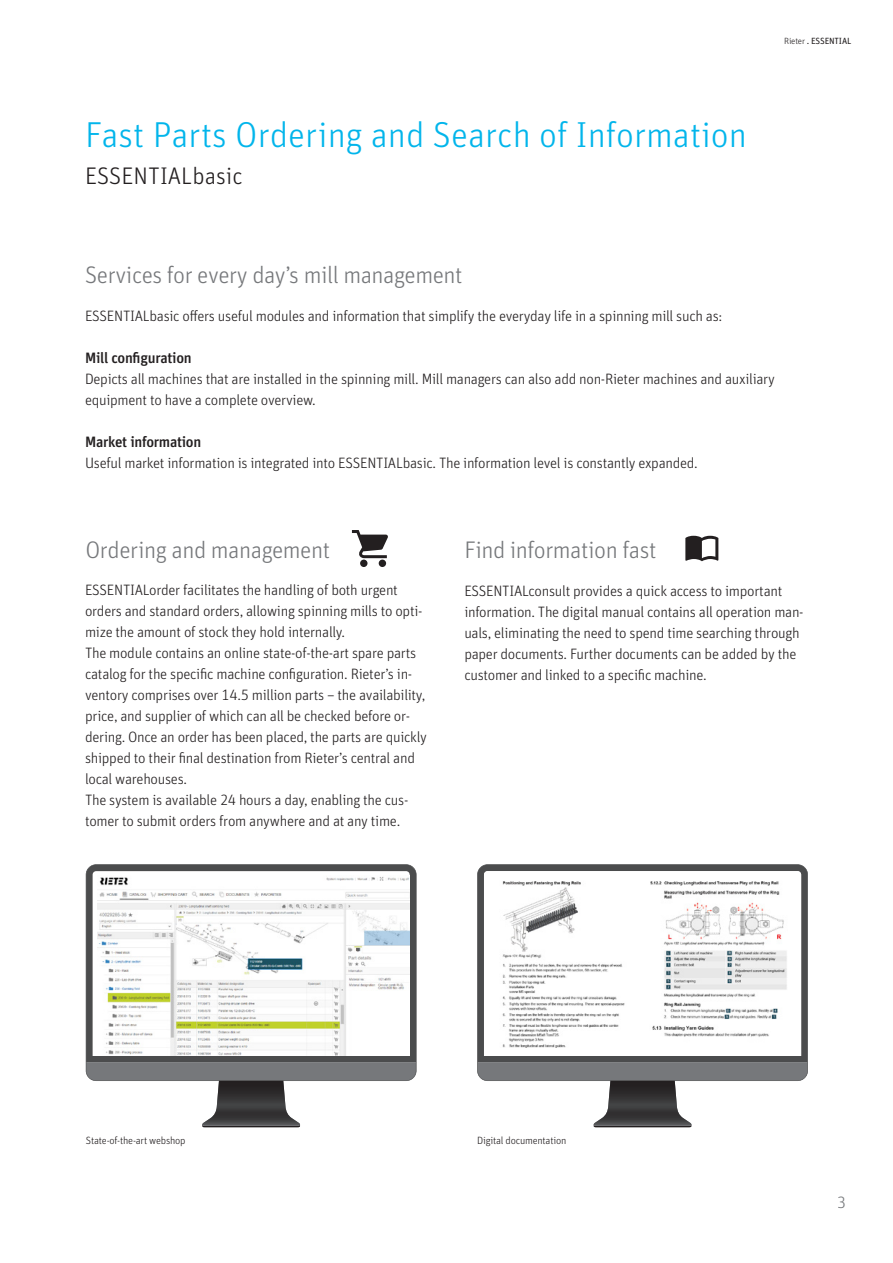
<style>
.page{position:relative;width:893px;height:1263px;background:#fff}
.page>*{position:absolute;margin:0;border:0;box-sizing:border-box;transform-origin:0 0}
.t1{font:300 36px "Unit Pro";color:#02b5eb}
.t2{font:300 24px "Unit Pro";letter-spacing:-.02em;color:#76787b}
.t3{font:300 24px "Unit Pro";color:#231f20}
.t4{font:300 16.5px "Unit Pro";color:#76787b}
.t5{font:300 15px/21px "Unit Pro";letter-spacing:-.02em;color:#231f20}
.t6{font:500 15px "Unit Pro";letter-spacing:-.02em;color:#231f20}
.t7{font:300 10.5px "Unit Pro";letter-spacing:-.02em;color:#231f20}
.t8{font:9px "Unit Pro";letter-spacing:-.02em;color:#231f20}
.s1{font-weight:300}
</style>
<div class="page">
<svg style="left:86px;top:864px;width:330px;height:198px;background:#505152"></svg>
<svg style="left:86px;top:1062px;width:330px;height:65px"></svg>
<svg style="left:477px;top:864px;width:331px;height:198px;background:#515253"></svg>
<svg style="left:477px;top:1062px;width:331px;height:65px"></svg>
<svg style="left:93px;top:871px;width:317px;height:185px"></svg>
<img style="left:98px;top:876px;width:312px;height:180px">
<img style="left:484px;top:871px;width:317px;height:185px">
<div style="left:360px;top:560px;width:7px;height:7px;background:#231f20;border-radius:50%"></div>
<div style="left:379px;top:560px;width:7px;height:7px;background:#231f20;border-radius:50%"></div>
<svg style="left:352px;top:530px;width:36px;height:28px"></svg>
<svg style="left:685px;top:536px;width:33px;height:25px"></svg>
<h1 class="t1" style="left:85px;top:109px;width:663px">Fast Parts Ordering and Search of Information</h1>
<h2 class="t3" style="left:85px;top:159px;width:159px">ESSENTIALbasic</h2>
<p class="t8" style="left:784px;top:34px;width:69px"><span class="s1">Rieter</span> . ESSENTIAL</p>
<h2 class="t2" style="left:85px;top:258px;width:379px">Services for every day’s mill management</h2>
<p class="t5" style="left:85px;top:304px;width:639px">ESSENTIALbasic offers useful modules and information that simplify the everyday life in a spinning mill such as:</p>
<p class="t6" style="left:85px;top:346px;width:108px">Mill configuration</p>
<p class="t5" style="left:85px;top:367px;width:691px">Depicts all machines that are installed in the spinning mill. Mill managers can also add non-Rieter machines and auxiliary equipment to have a complete overview.</p>
<p class="t6" style="left:85px;top:430px;width:118px">Market information</p>
<p class="t5" style="left:85px;top:451px;width:614px">Useful market information is integrated into ESSENTIALbasic. The information level is constantly expanded.</p>
<h2 class="t2" style="left:85px;top:533px;width:246px">Ordering and management</h2>
<h2 class="t2" style="left:464px;top:533px;width:194px">Find information fast</h2>
<p class="t5" style="left:85px;top:579px;width:343px">ESSENTIALorder facilitates the handling of both urgent orders and standard orders, allowing spinning mills to opti&shy;mize the amount of stock they hold internally.<br>The module contains an online state-of-the-art spare parts catalog for the specific machine configuration. Rieter’s in&shy;ventory comprises over 14.5 million parts – the availability, price, and supplier of which can all be checked before or&shy;dering. Once an order has been placed, the parts are quickly shipped to their final destination from Rieter’s central and local warehouses.<br>The system is available 24 hours a day, enabling the cus&shy;tomer to submit orders from anywhere and at any time.</p>
<p class="t5" style="left:464px;top:579px;width:341px">ESSENTIALconsult provides a quick access to important information. The digital manual contains all operation man&shy;uals, eliminating the need to spend time searching through paper documents. Further documents can be added by the customer and linked to a specific machine.</p>
<p class="t7" style="left:86px;top:1133px;width:101px">State-of-the-art webshop</p>
<p class="t7" style="left:477px;top:1133px;width:91px">Digital documentation</p>
<p class="t4" style="left:838px;top:1191px;width:11px">3</p>
</div>
